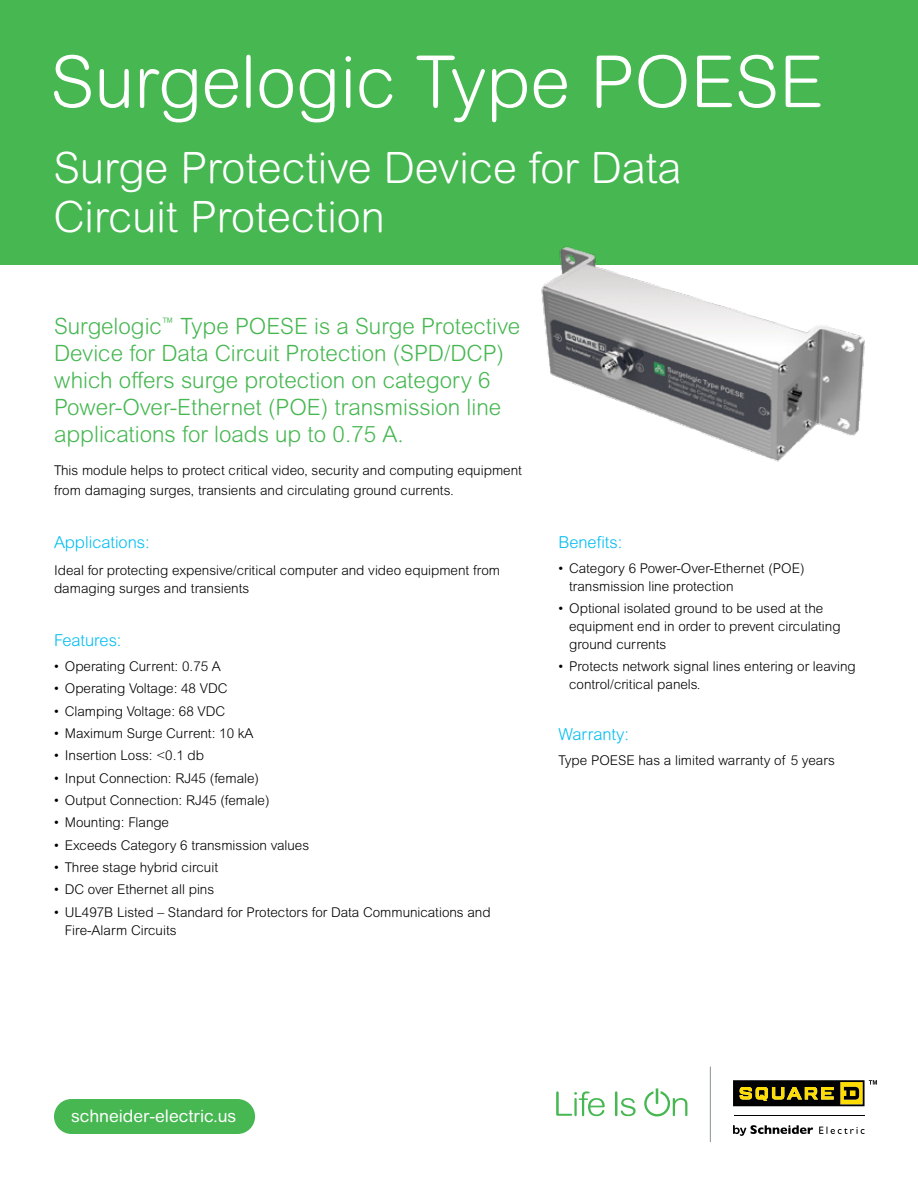
<style>
.page{position:relative;width:918px;height:1188px;background:#fff}
.page>*{position:absolute;margin:0;border:0;box-sizing:border-box;transform-origin:0 0}
.t1{font:300 72px "Arial Rounded MT Pro";color:#fff}
.t2{font:300 43.35px/48.8px "Arial Rounded MT Pro";color:#fff}
.Body_content{font:300 22.5px/27px "Arial Rounded MT Pro";color:#46b751}
.t3{font:17.25px "Arial Rounded MT Pro";color:#fff}
.t4{font:300 16.5px "Arial Rounded MT Pro";color:#00bdf2}
.Body_content-2{font:300 13.5px/18px "Arial Rounded MT Pro";color:#000}
</style>
<div class="page">
<div style="left:0;top:0;width:918px;height:265px;background:#46b751"></div>
<hr style="left:710px;top:1067px;width:1px;height:75px;background:#979fa4">
<svg style="left:556px;top:1091px;width:49px;height:25px"></svg>
<svg style="left:615px;top:1091px;width:21px;height:25px"></svg>
<svg style="left:644px;top:1088px;width:43px;height:28px"></svg>
<hr style="left:734px;top:1115px;width:131px;height:1px;background:#000">
<svg style="left:733px;top:1125px;width:132px;height:11px"></svg>
<svg style="left:733px;top:1080px;width:144px;height:26px"></svg>
<div style="left:54px;top:1099px;width:201px;height:35px;background:#46b751;border-radius:17px"></div>
<img style="left:541px;top:246px;width:324px;height:216px">
<p class="t1" style="left:50px;top:40px;width:775px">Surgelogic Type POESE</p>
<p class="t2" style="left:53px;top:145px;width:629px">Surge Protective Device for Data<br>Circuit Protection</p>
<p class="Body_content" style="left:54px;top:314px;width:468px">Surgelogic<sup>™</sup> Type POESE is a Surge Protective Device for Data Circuit Protection (SPD/DCP) which offers surge protection on category 6<br>Power-Over-Ethernet (POE) transmission line applications for loads up to 0.75 A.</p>
<p class="Body_content-2" style="left:54px;top:462px;width:469px;line-height:19.5px">This module helps to protect critical video, security and computing equipment from damaging surges, transients and circulating ground currents.</p>
<p class="t4" style="left:54px;top:533px;width:97px">Applications:</p>
<p class="Body_content-2" style="left:54px;top:562px;width:448px">Ideal for protecting expensive/critical computer and video equipment from damaging surges and transients</p>
<p class="t4" style="left:54px;top:631px;width:69px">Features:</p>
<p class="Body_content-2" style="left:54px;top:658px;width:168px">• Operating Current: 0.75 A</p>
<p class="Body_content-2" style="left:54px;top:680px;width:175px">• Operating Voltage: 48 VDC</p>
<p class="Body_content-2" style="left:54px;top:703px;width:173px">• Clamping Voltage: 68 VDC</p>
<p class="Body_content-2" style="left:54px;top:725px;width:201px">• Maximum Surge Current: 10 kA</p>
<p class="Body_content-2" style="left:54px;top:747px;width:152px">• Insertion Loss: &lt;0.1 db</p>
<p class="Body_content-2" style="left:54px;top:770px;width:207px">• Input Connection: RJ45 (female)</p>
<p class="Body_content-2" style="left:54px;top:792px;width:217px">• Output Connection: RJ45 (female)</p>
<p class="Body_content-2" style="left:54px;top:814px;width:117px">• Mounting: Flange</p>
<p class="Body_content-2" style="left:54px;top:836px;width:257px">• Exceeds Category 6 transmission values</p>
<p class="Body_content-2" style="left:54px;top:859px;width:166px">• Three stage hybrid circuit</p>
<p class="Body_content-2" style="left:54px;top:881px;width:162px">• DC over Ethernet all pins</p>
<p class="Body_content-2" style="left:65px;top:903px;width:427px;text-indent:-11px">• UL497B Listed – Standard for Protectors for Data Communications and<br>Fire-Alarm Circuits</p>
<p class="t4" style="left:558px;top:533px;width:66px">Benefits:</p>
<p class="Body_content-2" style="left:569px;top:559px;width:237px;text-indent:-11px">• Category 6 Power-Over-Ethernet (POE) transmission line protection</p>
<p class="Body_content-2" style="left:569px;top:600px;width:273px;text-indent:-11px">• Optional isolated ground to be used at the equipment end in order to prevent circulating ground currents</p>
<p class="Body_content-2" style="left:569px;top:658px;width:288px;text-indent:-11px">• Protects network signal lines entering or leaving control/critical panels.</p>
<p class="t4" style="left:558px;top:725px;width:72px">Warranty:</p>
<p class="Body_content-2" style="left:558px;top:752px;width:278px">Type POESE has a limited warranty of 5 years</p>
<p class="t3" style="left:71px;top:1106px;width:167px">schneider-electric.us</p>
</div>
